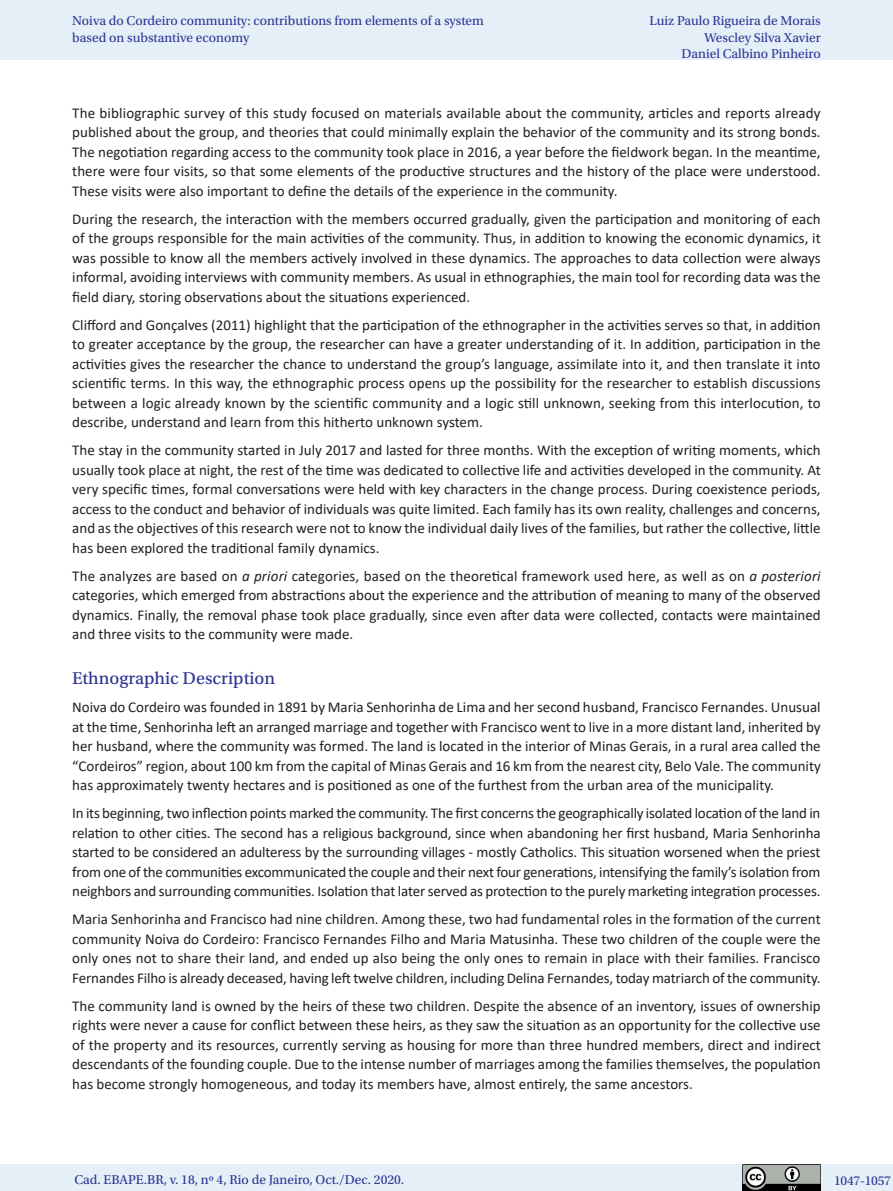
<style>
.page{position:relative;width:893px;height:1191px;background:#fff}
.page>*{position:absolute;margin:0;border:0;box-sizing:border-box;transform-origin:0 0}
._07_2_sub2{font:18px "Utopia Std Capt";color:#2b3393}
._06_0_texto{font:15px/19.5px "Calibri";color:#231f20;text-align:justify}
.t1{font:13.5px/16.5px "Utopia Std";color:#2b3393}
.t2{font:13.5px "Utopia Std";letter-spacing:-.02em;color:#2b3393}
.s1{font-style:italic}
</style>
<div class="page">
<div style="left:0;top:0;width:893px;height:60px;background:#e4eff8"></div>
<div style="left:0;top:1164px;width:893px;height:27px;background:#e4eff8"></div>
<img style="left:743px;top:1164px;width:78px;height:27px">
<p class="t1" style="left:72px;top:13px;width:413px">Noiva do Cordeiro community: contributions from elements of a system based on substantive economy</p>
<p class="t1" style="left:649px;top:13px;width:173px;text-align:right">Luiz Paulo Rigueira de Morais<br>Wescley Silva Xavier<br>Daniel Calbino Pinheiro</p>
<p class="_06_0_texto" style="left:72px;top:102px;width:750px">The bibliographic survey of this study focused on materials available about the community, articles and reports already published about the group, and theories that could minimally explain the behavior of the community and its strong bonds.<br>The negotiation regarding access to the community took place in 2016, a year before the fieldwork began. In the meantime, there were four visits, so that some elements of the productive structures and the history of the place were understood.<br>These visits were also important to define the details of the experience in the community.</p>
<p class="_06_0_texto" style="left:72px;top:208px;width:750px">During the research, the interaction with the members occurred gradually, given the participation and monitoring of each of the groups responsible for the main activities of the community. Thus, in addition to knowing the economic dynamics, it was possible to know all the members actively involved in these dynamics. The approaches to data collection were always informal, avoiding interviews with community members. As usual in ethnographies, the main tool for recording data was the field diary, storing observations about the situations experienced.</p>
<p class="_06_0_texto" style="left:72px;top:314px;width:750px">Clifford and Gonçalves (2011) highlight that the participation of the ethnographer in the activities serves so that, in addition to greater acceptance by the group, the researcher can have a greater understanding of it. In addition, participation in the activities gives the researcher the chance to understand the group’s language, assimilate into it, and then translate it into scientific terms. In this way, the ethnographic process opens up the possibility for the researcher to establish discussions between a logic already known by the scientific community and a logic still unknown, seeking from this interlocution, to describe, understand and learn from this hitherto unknown system.</p>
<p class="_06_0_texto" style="left:72px;top:440px;width:750px">The stay in the community started in July 2017 and lasted for three months. With the exception of writing moments, which usually took place at night, the rest of the time was dedicated to collective life and activities developed in the community. At very specific times, formal conversations were held with key characters in the change process. During coexistence periods, access to the conduct and behavior of individuals was quite limited. Each family has its own reality, challenges and concerns, and as the objectives of this research were not to know the individual daily lives of the families, but rather the collective, little has been explored the traditional family dynamics.</p>
<p class="_06_0_texto" style="left:72px;top:565px;width:750px">The analyzes are based on <span class="s1">a priori</span> categories, based on the theoretical framework used here, as well as on <span class="s1">a posteriori </span>categories, which emerged from abstractions about the experience and the attribution of meaning to many of the observed dynamics. Finally, the removal phase took place gradually, since even after data were collected, contacts were maintained and three visits to the community were made.</p>
<p class="_07_2_sub2" style="left:72px;top:668px;width:204px">Ethnographic Description</p>
<p class="_06_0_texto" style="left:72px;top:697px;width:750px">Noiva do Cordeiro was founded in 1891 by Maria Senhorinha de Lima and her second husband, Francisco Fernandes. Unusual at the time, Senhorinha left an arranged marriage and together with Francisco went to live in a more distant land, inherited by her husband, where the community was formed. The land is located in the interior of Minas Gerais, in a rural area called the “Cordeiros” region, about 100 km from the capital of Minas Gerais and 16 km from the nearest city, Belo Vale. The community has approximately twenty hectares and is positioned as one of the furthest from the urban area of the municipality.</p>
<p class="_06_0_texto" style="left:72px;top:803px;width:750px">In its beginning, two inflection points marked the community. The first concerns the geographically isolated location of the land in relation to other cities. The second has a religious background, since when abandoning her first husband, Maria Senhorinha started to be considered an adulteress by the surrounding villages - mostly Catholics. This situation worsened when the priest from one of the communities excommunicated the couple and their next four generations, intensifying the family’s isolation from neighbors and surrounding communities. Isolation that later served as protection to the purely marketing integration processes.</p>
<p class="_06_0_texto" style="left:72px;top:909px;width:750px">Maria Senhorinha and Francisco had nine children. Among these, two had fundamental roles in the formation of the current community Noiva do Cordeiro: Francisco Fernandes Filho and Maria Matusinha. These two children of the couple were the only ones not to share their land, and ended up also being the only ones to remain in place with their families. Francisco Fernandes Filho is already deceased, having left twelve children, including Delina Fernandes, today matriarch of the community.</p>
<p class="_06_0_texto" style="left:72px;top:995px;width:750px">The community land is owned by the heirs of these two children. Despite the absence of an inventory, issues of ownership rights were never a cause for conflict between these heirs, as they saw the situation as an opportunity for the collective use of the property and its resources, currently serving as housing for more than three hundred members, direct and indirect descendants of the founding couple. Due to the intense number of marriages among the families themselves, the population has become strongly homogeneous, and today its members have, almost entirely, the same ancestors.</p>
<p class="t1" style="left:74px;top:1171px;width:332px">Cad. EBAPE.BR, v. 18, nº 4, Rio de Janeiro, Oct./Dec. 2020.</p>
<p class="t2" style="left:834px;top:1173px;width:58px">1047-1057</p>
</div>
